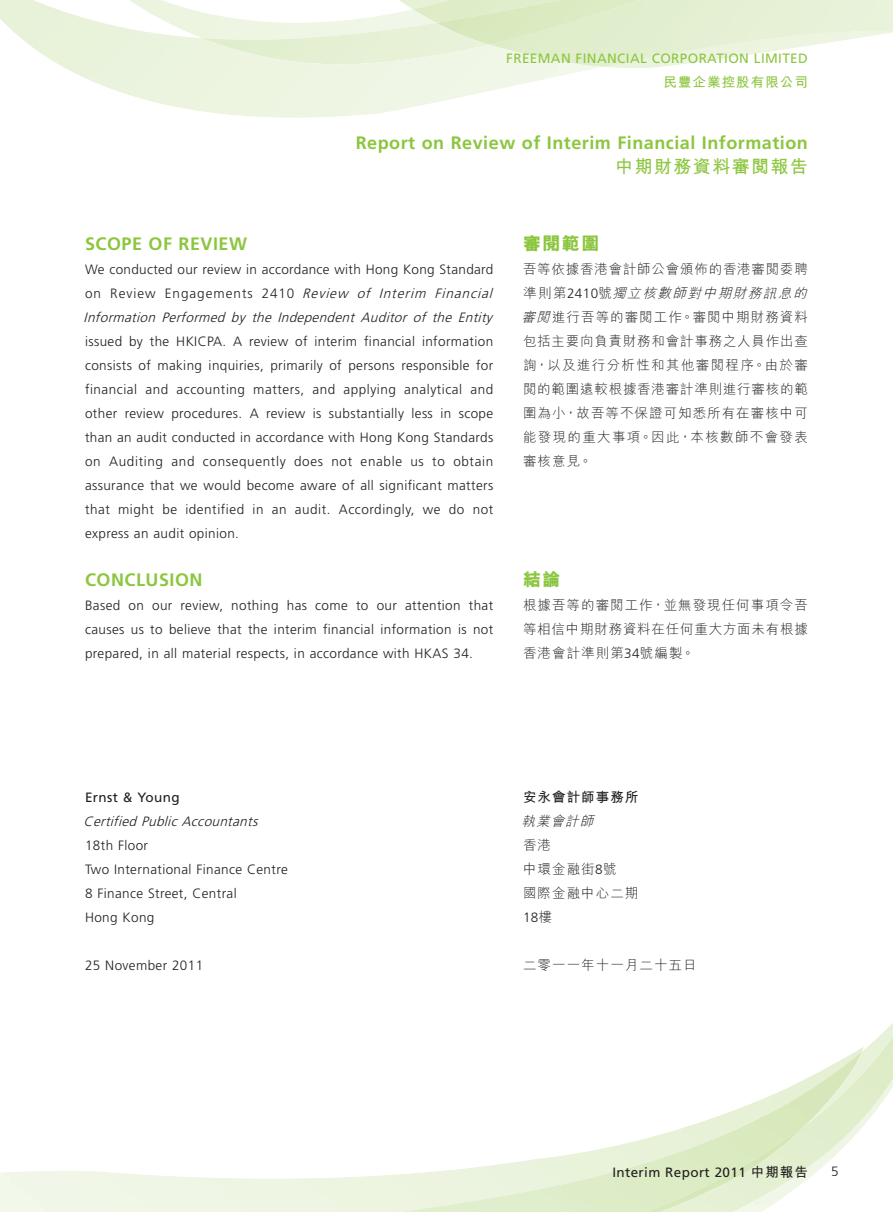
<style>
.page{position:relative;width:893px;height:1212px;background:#fff}
.page>*{position:absolute;margin:0;border:0;box-sizing:border-box;transform-origin:0 0}
.t1{font:700 18px "Frutiger LT Std";letter-spacing:.03em;color:#8cc63f}
.t2{font:18px "M Hei HK Bold E Ten B5 H";letter-spacing:.08em;color:#8cc63f}
.t3{font:18px "M Hei HK Xbold E Ten B5 H";letter-spacing:.08em;color:#8cc63f}
.t4{font:300 13.5px/24px "Frutiger LT Std";letter-spacing:.03em;color:#231f20;text-align:justify}
.t5{font:13.5px/24px "M Hei HK Light E Ten B5 H";letter-spacing:.075em;color:#231f20}
.t6{font:italic 300 13.5px/24px "Frutiger LT Std";color:#231f20}
.t7{font:13.5px "Frutiger LT Std";letter-spacing:.03em;color:#8cc63f}
.t8{font:13.5px "Frutiger LT Std";letter-spacing:.03em;color:#231f20}
.t9{font:13.5px "M Hei HK Bold E Ten B5 H";letter-spacing:.08em;color:#8cc63f}
.t10{font:13.5px "M Hei HK Bold E Ten B5 H";letter-spacing:.08em;color:#231f20}
.t11{font:italic 13.5px "M Hei HK Light E Ten B5 H";color:#231f20}
.s1{font-style:normal}
.s2{font-family:"Frutiger LT Std";font-weight:300}
.s3{font-style:italic}
.s4{font-family:"M Hei HK Light E Ten B5 H";font-weight:400}
.s5{font-family:"M Hei HK Bold E Ten B5 H"}
</style>
<div class="page">
<img style="left:881px;top:1023px;width:12px;height:12px">
<img style="left:806px;top:1035px;width:87px;height:145px">
<img style="left:806px;top:1046px;width:58px;height:45px">
<img style="left:696px;top:1102px;width:59px;height:22px">
<img style="left:760px;top:1051px;width:102px;height:87px">
<img style="left:710px;top:1116px;width:51px;height:8px">
<img style="left:557px;top:1139px;width:87px;height:73px">
<img style="left:644px;top:1124px;width:162px;height:88px">
<img style="left:0;top:0;width:159px;height:74px">
<img style="left:586px;top:68px;width:9px;height:2px">
<img style="left:77px;top:74px;width:83px;height:30px">
<img style="left:127px;top:0;width:270px;height:40px">
<img style="left:201px;top:22px;width:196px;height:42px">
<img style="left:489px;top:0;width:404px;height:67px">
<img style="left:413px;top:0;width:23px;height:23px">
<img style="left:436px;top:0;width:206px;height:45px">
<p class="t7" style="left:506px;top:52px;width:303px">FREEMAN FINANCIAL CORPORATION LIMITED</p>
<p class="t9" style="left:663px;top:77px;width:146px">民豐企業控股有限公司</p>
<h1 class="t1" style="left:356px;top:134px;width:454px">Report on Review of Interim Financial Information</h1>
<h1 class="t2" style="left:615px;top:159px;width:194px">中期財務資料審閱報告</h1>
<h1 class="t1" style="left:85px;top:235px;width:164px">SCOPE OF REVIEW</h1>
<p class="t6" style="left:84px;top:258px;width:414px"><span class="s1">We conducted our review in accordance with Hong Kong Standard o n R e v i e w E n g a g e m e n t s 2 4 1 0</span> Review of Interim Financial<br>Information Performed by the Independent Auditor of the Entity</p>
<p class="t4" style="left:85px;top:330px;width:410px">issued by the HKICPA. A review of interim financial information consists of making inquiries, primarily of persons responsible for financial and accounting matters, and applying analytical and other review procedures. A review is substantially less in scope than an audit conducted in accordance with Hong Kong Standards on Auditing and consequently does not enable us to obtain assurance that we would become aware of all significant matters that might be identified in an audit. Accordingly, we do not express an audit opinion.</p>
<h1 class="t1" style="left:85px;top:571px;width:119px">CONCLUSION</h1>
<p class="t4" style="left:85px;top:594px;width:410px">Based on our review, nothing has come to our attention that causes us to believe that the interim financial information is not prepared, in all material respects, in accordance with HKAS 34.</p>
<h1 class="t3" style="left:523px;top:236px;width:78px">審閱範圍</h1>
<p class="t5" style="left:522px;top:259px;width:290px">吾等依據香港會計師公會頒佈的香港審閱委聘準則第<span class="s2">2410</span>號<span class="s3">獨立核數師對中期財務訊息的審閱</span>進行吾等的審閱工作。審閱中期財務資料包括主要向負責財務和會計事務之人員作出查詢，以及進行分析性和其他審閱程序。由於審閱的範圍遠較根據香港審計準則進行審核的範圍為小，故吾等不保證可知悉所有在審核中可能發現的重大事項。因此，本核數師不會發表審核意見。</p>
<h1 class="t3" style="left:523px;top:572px;width:39px">結論</h1>
<p class="t5" style="left:523px;top:595px;width:286px;text-align:justify">根據吾等的審閱工作，並無發現任何事項令吾等相信中期財務資料在任何重大方面未有根據香港會計準則第<span class="s2">34</span>號編製。</p>
<p class="t8" style="left:85px;top:791px;width:96px">Ernst &amp; Young</p>
<p class="t6" style="left:84px;top:810px;width:179px">Certified Public Accountants</p>
<p class="t4" style="left:85px;top:834px;width:204px;text-align:left">18th Floor<br>Two International Finance Centre<br>8 Finance Street, Central<br>Hong Kong</p>
<p class="t4" style="left:85px;top:954px;width:120px">25 November 2011</p>
<p class="t10" style="left:523px;top:792px;width:117px">安永會計師事務所</p>
<p class="t11" style="left:522px;top:816px;width:76px">執業會計師</p>
<p class="t5" style="left:523px;top:835px;width:117px">香港<br>中環金融街<span class="s2">8</span>號<br>國際金融中心二期</p>
<p class="t4" style="left:523px;top:906px;width:31px">18<span class="s4">樓</span></p>
<p class="t5" style="left:523px;top:955px;width:175px">二零一一年十一月二十五日</p>
<p class="t8" style="left:612px;top:1166px;width:197px">Interim Report 2011 <span class="s5">中期報告</span></p>
<p class="t4" style="left:831px;top:1160px;width:9px">5</p>
</div>
